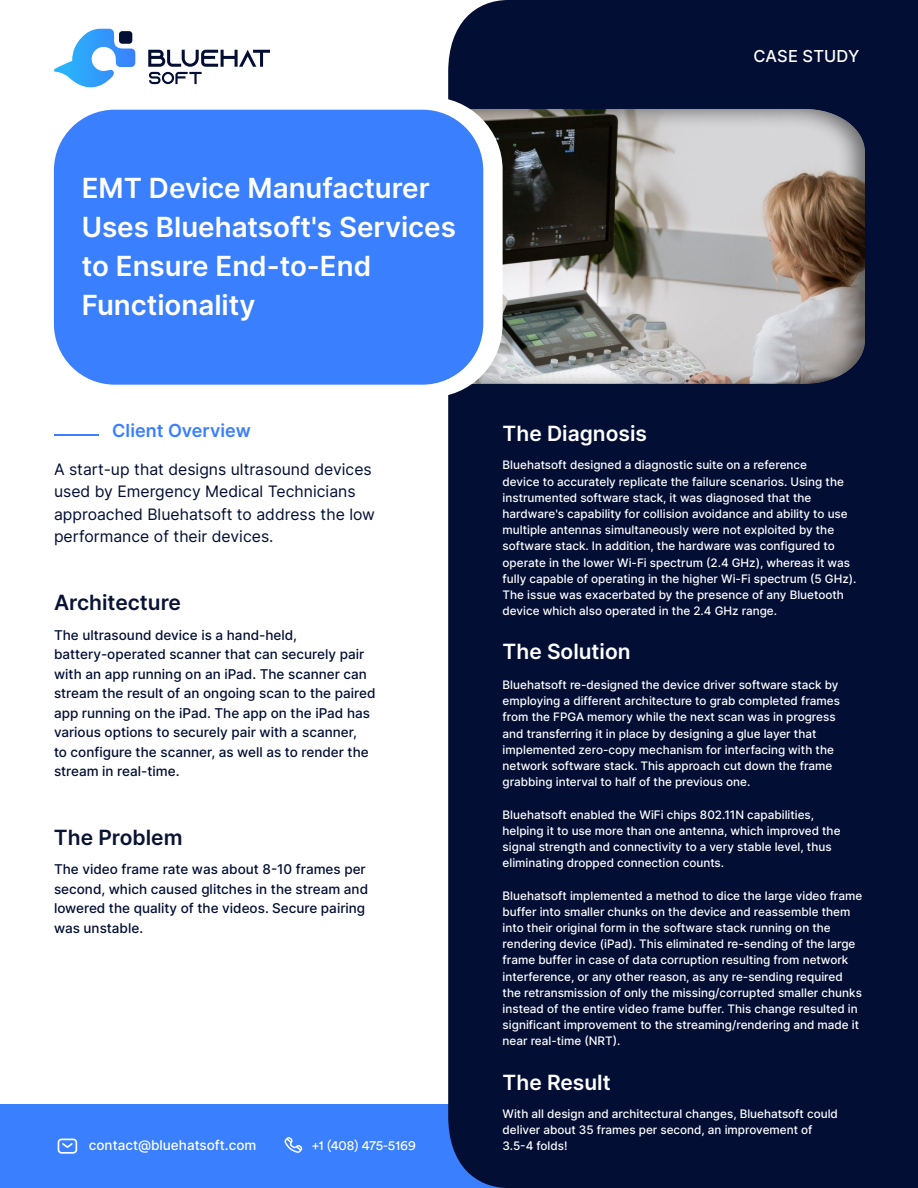
<style>
.page{position:relative;width:918px;height:1188px;background:#fff}
.page>*{position:absolute;margin:0;border:0;box-sizing:border-box;transform-origin:0 0}
.t1{font:600 27.75px/39px "Inter";color:#fff}
.t2{font:600 21px "Inter";color:#fff}
.t3{font:600 21px "Inter";color:#091333}
.t4{font:600 18px "Inter";color:#3a7ffe}
.t5{font:500 16.5px "Inter";letter-spacing:.01em;color:#fff}
.t6{font:15.75px/22.5px "Inter";color:#020e34}
.t7{font:500 13.5px/19.5px "Inter";color:#020e34}
.t8{font:500 13.5px "Inter";color:#fff}
.t9{font:13.5px "Circular Std";color:#fff}
.t10{font:500 11.7px/16.2px "Inter";color:#fff}
</style>
<div class="page">
<div style="left:0;top:1105px;width:918px;height:83px;background:#3a7ffe"></div>
<div style="left:448px;top:0;width:470px;height:1188px;background:#020e34"></div>
<div style="left:394px;top:108px;width:472px;height:278px;background:#000;opacity:.5"></div>
<svg style="left:54px;top:29px;width:81px;height:59px"></svg>
<div style="left:119px;top:31px;width:13px;height:13px;background:#020e34;border-radius:3px"></div>
<svg style="left:148px;top:50px;width:122px;height:34px"></svg>
<div style="left:35px;top:97px;width:468px;height:300px;background:#fff;border-radius:73px"></div>
<div style="left:54px;top:110px;width:429px;height:275px;background:#3a7ffe;border-radius:61px"></div>
<hr style="left:54px;top:434px;width:44px;height:2px;background:#3a7ffe">
<div style="left:58px;top:1139px;width:19px;height:15px;border:2px solid #fff;border-radius:3px"></div>
<svg style="left:62px;top:1143px;width:11px;height:5px"></svg>
<svg style="left:284px;top:1137px;width:19px;height:16px"></svg>
<h1 class="t1" style="left:82px;top:167px;width:376px">EMT Device Manufacturer<br>Uses Bluehatsoft's Services to Ensure End-to-End<br>Functionality</h1>
<h3 class="t4" style="left:112px;top:417px;width:140px">Client Overview</h3>
<h3 class="t6" style="left:54px;top:457px;width:322px">A start-up that designs ultrasound devices used by Emergency Medical Technicians approached Bluehatsoft to address the low performance of their devices.</h3>
<h2 class="t3" style="left:54px;top:587px;width:129px">Architecture</h2>
<p class="t7" style="left:54px;top:625px;width:323px">The ultrasound device is a hand-held, battery-operated scanner that can securely pair with an app running on an iPad. The scanner can stream the result of an ongoing scan to the paired app running on the iPad. The app on the iPad has various options to securely pair with a scanner,<br>to configure the scanner, as well as to render the stream in real-time.</p>
<h2 class="t3" style="left:54px;top:822px;width:130px">The Problem</h2>
<p class="t7" style="left:54px;top:859px;width:316px">The video frame rate was about 8-10 frames per second, which caused glitches in the stream and lowered the quality of the videos. Secure pairing was unstable.</p>
<p class="t8" style="left:89px;top:1135px;width:169px">contact@bluehatsoft.com</p>
<p class="t9" style="left:312px;top:1137px;width:106px">+1 (408) 475-5169</p>
<h3 class="t5" style="left:753px;top:44px;width:108px">CASE STUDY</h3>
<h2 class="t2" style="left:503px;top:418px;width:146px">The Diagnosis</h2>
<p class="t10" style="left:503px;top:457px;width:355px">Bluehatsoft designed a diagnostic suite on a reference<br>device to accurately replicate the failure scenarios. Using the instrumented software stack, it was diagnosed that the hardware's capability for collision avoidance and ability to use multiple antennas simultaneously were not exploited by the software stack. In addition, the hardware was configured to operate in the lower Wi-Fi spectrum (2.4 GHz), whereas it was fully capable of operating in the higher Wi-Fi spectrum (5 GHz).<br>The issue was exacerbated by the presence of any Bluetooth device which also operated in the 2.4 GHz range.</p>
<h2 class="t2" style="left:503px;top:636px;width:130px">The Solution</h2>
<p class="t10" style="left:503px;top:676px;width:339px">Bluehatsoft re-designed the device driver software stack by employing a different architecture to grab completed frames from the FPGA memory while the next scan was in progress and transferring it in place by designing a glue layer that implemented zero-copy mechanism for interfacing with the network software stack. This approach cut down the frame grabbing interval to half of the previous one.</p>
<p class="t10" style="left:503px;top:806px;width:339px">Bluehatsoft enabled the WiFi chips 802.11N capabilities, helping it to use more than one antenna, which improved the signal strength and connectivity to a very stable level, thus eliminating dropped connection counts.</p>
<p class="t10" style="left:503px;top:887px;width:361px">Bluehatsoft implemented a method to dice the large video frame buffer into smaller chunks on the device and reassemble them into their original form in the software stack running on the rendering device (iPad). This eliminated re-sending of the large frame buffer in case of data corruption resulting from network interference, or any other reason, as any re-sending required the retransmission of only the missing/corrupted smaller chunks instead of the entire video frame buffer. This change resulted in significant improvement to the streaming/rendering and made it near real-time (NRT).</p>
<h2 class="t2" style="left:503px;top:1067px;width:110px">The Result</h2>
<p class="t10" style="left:503px;top:1105px;width:337px">With all design and architectural changes, Bluehatsoft could deliver about 35 frames per second, an improvement of<br>3.5-4 folds!</p>
</div>
